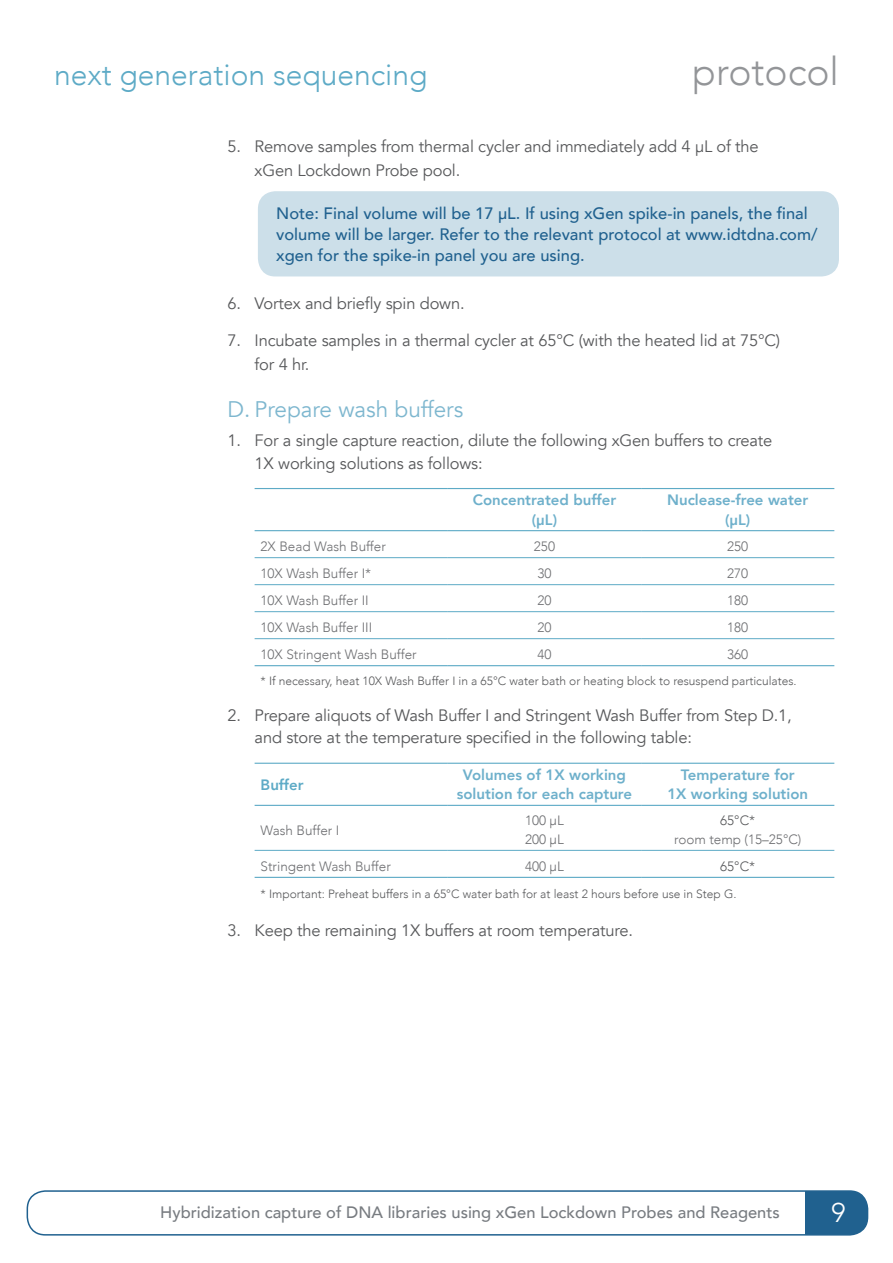
<style>
.page{position:relative;width:893px;height:1263px;background:#fff}
.page>*{position:absolute;margin:0;border:0;box-sizing:border-box;transform-origin:0 0}
.t1{font:300 39px "Avenir";color:#939598}
.t2{font:300 30px "Avenir";color:#5daac6}
.t3{font:300 27px "Avenir";color:#fff}
.t4{font:22.5px "Avenir";color:#7eb7cf}
.t5{font:16.5px/24px "Avenir";letter-spacing:-.01em;color:#58595b}
.t6{font:500 16.5px/21px "Avenir";color:#20618f}
.t7{font:500 16.5px "Avenir";color:#787c81}
.t8{font:800 15px/19.5px "Avenir";color:#6eb0cb;text-align:center}
.t9{font:800 15px "Avenir";color:#5daac6}
.t10{font:300 13.5px/19.5px "Avenir";color:#6d6e71}
.t11{font:300 13.5px "Avenir";color:#58595b}
.t12{font:300 12px "Avenir";color:#58595b}
</style>
<div class="page">
<div style="left:805px;top:1191px;width:62px;height:44px;background:#20618f"></div>
<div style="left:27px;top:1190px;width:841px;height:45px;border:2px solid #20618f;border-radius:18px"></div>
<hr style="left:255px;top:557px;width:193px;height:1px;background:#5daac6">
<hr style="left:448px;top:557px;width:193px;height:1px;background:#5daac6">
<hr style="left:641px;top:557px;width:193px;height:1px;background:#5daac6">
<hr style="left:255px;top:584px;width:193px;height:1px;background:#5daac6">
<hr style="left:448px;top:584px;width:193px;height:1px;background:#5daac6">
<hr style="left:641px;top:584px;width:193px;height:1px;background:#5daac6">
<hr style="left:255px;top:611px;width:193px;height:1px;background:#5daac6">
<hr style="left:448px;top:611px;width:193px;height:1px;background:#5daac6">
<hr style="left:641px;top:611px;width:193px;height:1px;background:#5daac6">
<hr style="left:255px;top:638px;width:193px;height:1px;background:#5daac6">
<hr style="left:448px;top:638px;width:193px;height:1px;background:#5daac6">
<hr style="left:641px;top:638px;width:193px;height:1px;background:#5daac6">
<hr style="left:255px;top:488px;width:193px;height:1px;background:#5daac6">
<hr style="left:448px;top:488px;width:193px;height:1px;background:#5daac6">
<hr style="left:641px;top:488px;width:193px;height:1px;background:#5daac6">
<hr style="left:255px;top:530px;width:193px;height:1px;background:#5daac6">
<hr style="left:448px;top:530px;width:193px;height:1px;background:#5daac6">
<hr style="left:641px;top:530px;width:193px;height:1px;background:#5daac6">
<hr style="left:255px;top:665px;width:193px;height:1px;background:#5daac6">
<hr style="left:448px;top:665px;width:193px;height:1px;background:#5daac6">
<hr style="left:641px;top:665px;width:193px;height:1px;background:#5daac6">
<hr style="left:255px;top:850px;width:193px;height:1px;background:#5daac6">
<hr style="left:448px;top:850px;width:193px;height:1px;background:#5daac6">
<hr style="left:641px;top:850px;width:193px;height:1px;background:#5daac6">
<hr style="left:255px;top:763px;width:193px;height:1px;background:#5daac6">
<hr style="left:448px;top:763px;width:193px;height:1px;background:#5daac6">
<hr style="left:641px;top:763px;width:193px;height:1px;background:#5daac6">
<hr style="left:255px;top:805px;width:193px;height:1px;background:#5daac6">
<hr style="left:448px;top:805px;width:193px;height:1px;background:#5daac6">
<hr style="left:641px;top:805px;width:193px;height:1px;background:#5daac6">
<hr style="left:255px;top:877px;width:193px;height:1px;background:#5daac6">
<hr style="left:448px;top:877px;width:193px;height:1px;background:#5daac6">
<hr style="left:641px;top:877px;width:193px;height:1px;background:#5daac6">
<div style="left:258px;top:191px;width:581px;height:85px;background:#ccdfe9;border-radius:18px"></div>
<h2 class="t2" style="left:54px;top:57px;width:375px">next generation sequencing</h2>
<h1 class="t1" style="left:692px;top:48px;width:148px">protocol</h1>
<p class="t5" style="left:255px;top:134px;width:506px;text-indent:-27px">5. Remove samples from thermal cycler and immediately add 4 µL of the xGen Lockdown Probe pool.</p>
<p class="t6" style="left:276px;top:202px;width:543px">Note: Final volume will be 17 µL. If using xGen spike-in panels, the final volume will be larger. Refer to the relevant protocol at www.idtdna.com/ xgen for the spike-in panel you are using.</p>
<p class="t5" style="left:228px;top:291px;width:239px">6. Vortex and briefly spin down.</p>
<p class="t5" style="left:255px;top:329px;width:527px;text-indent:-27px">7. Incubate samples in a thermal cycler at 65°C (with the heated lid at 75°C) for 4 hr.</p>
<h3 class="t4" style="left:228px;top:396px;width:237px">D. Prepare wash buffers</h3>
<p class="t5" style="left:255px;top:430px;width:519px;line-height:22.5px;text-indent:-27px">1. For a single capture reaction, dilute the following xGen buffers to create<br>1X working solutions as follows:</p>
<p class="t8" style="left:473px;top:490px;width:145px">Concentrated buffer (µL)</p>
<p class="t8" style="left:667px;top:490px;width:143px">Nuclease-free water (µL)</p>
<p class="t10" style="left:261px;top:536px;width:127px">2X Bead Wash Buffer</p>
<p class="t10" style="left:534px;top:536px;width:23px">250</p>
<p class="t10" style="left:727px;top:536px;width:23px">250</p>
<p class="t10" style="left:261px;top:563px;width:112px">10X Wash Buffer I*</p>
<p class="t10" style="left:537px;top:563px;width:16px">30</p>
<p class="t10" style="left:727px;top:563px;width:23px">270</p>
<p class="t10" style="left:261px;top:590px;width:110px">10X Wash Buffer II</p>
<p class="t10" style="left:537px;top:590px;width:16px">20</p>
<p class="t10" style="left:727px;top:590px;width:23px">180</p>
<p class="t10" style="left:261px;top:617px;width:113px">10X Wash Buffer III</p>
<p class="t10" style="left:537px;top:617px;width:16px">20</p>
<p class="t10" style="left:727px;top:617px;width:23px">180</p>
<p class="t10" style="left:261px;top:644px;width:158px">10X Stringent Wash Buffer</p>
<p class="t10" style="left:537px;top:644px;width:16px">40</p>
<p class="t10" style="left:727px;top:644px;width:23px">360</p>
<p class="t12" style="left:261px;top:674px;width:538px">* If necessary, heat 10X Wash Buffer I in a 65°C water bath or heating block to resuspend particulates.</p>
<p class="t5" style="left:255px;top:704px;width:539px;line-height:22.5px;text-indent:-27px">2. Prepare aliquots of Wash Buffer I and Stringent Wash Buffer from Step D.1, and store at the temperature specified in the following table:</p>
<p class="t9" style="left:261px;top:773px;width:45px">Buffer</p>
<p class="t8" style="left:457px;top:765px;width:177px">Volumes of 1X working solution for each capture</p>
<p class="t8" style="left:667px;top:765px;width:142px">Temperature for<br>1X working solution</p>
<p class="t10" style="left:261px;top:820px;width:80px">Wash Buffer I</p>
<p class="t10" style="left:525px;top:810px;width:40px">100 µL<br>200 µL</p>
<p class="t11" style="left:720px;top:812px;width:36px">65°C*</p>
<p class="t10" style="left:674px;top:830px;width:129px">room temp (15–25°C)</p>
<p class="t10" style="left:261px;top:856px;width:132px">Stringent Wash Buffer</p>
<p class="t10" style="left:525px;top:856px;width:40px">400 µL</p>
<p class="t11" style="left:720px;top:858px;width:36px">65°C*</p>
<p class="t12" style="left:261px;top:886px;width:477px">* Important: Preheat buffers in a 65°C water bath for at least 2 hours before use in Step G.</p>
<p class="t5" style="left:228px;top:918px;width:407px">3. Keep the remaining 1X buffers at room temperature.</p>
<p class="t7" style="left:160px;top:1198px;width:621px">Hybridization capture of DNA libraries using xGen Lockdown Probes and Reagents</p>
<h3 class="t3" style="left:831px;top:1197px;width:16px">9</h3>
</div>
